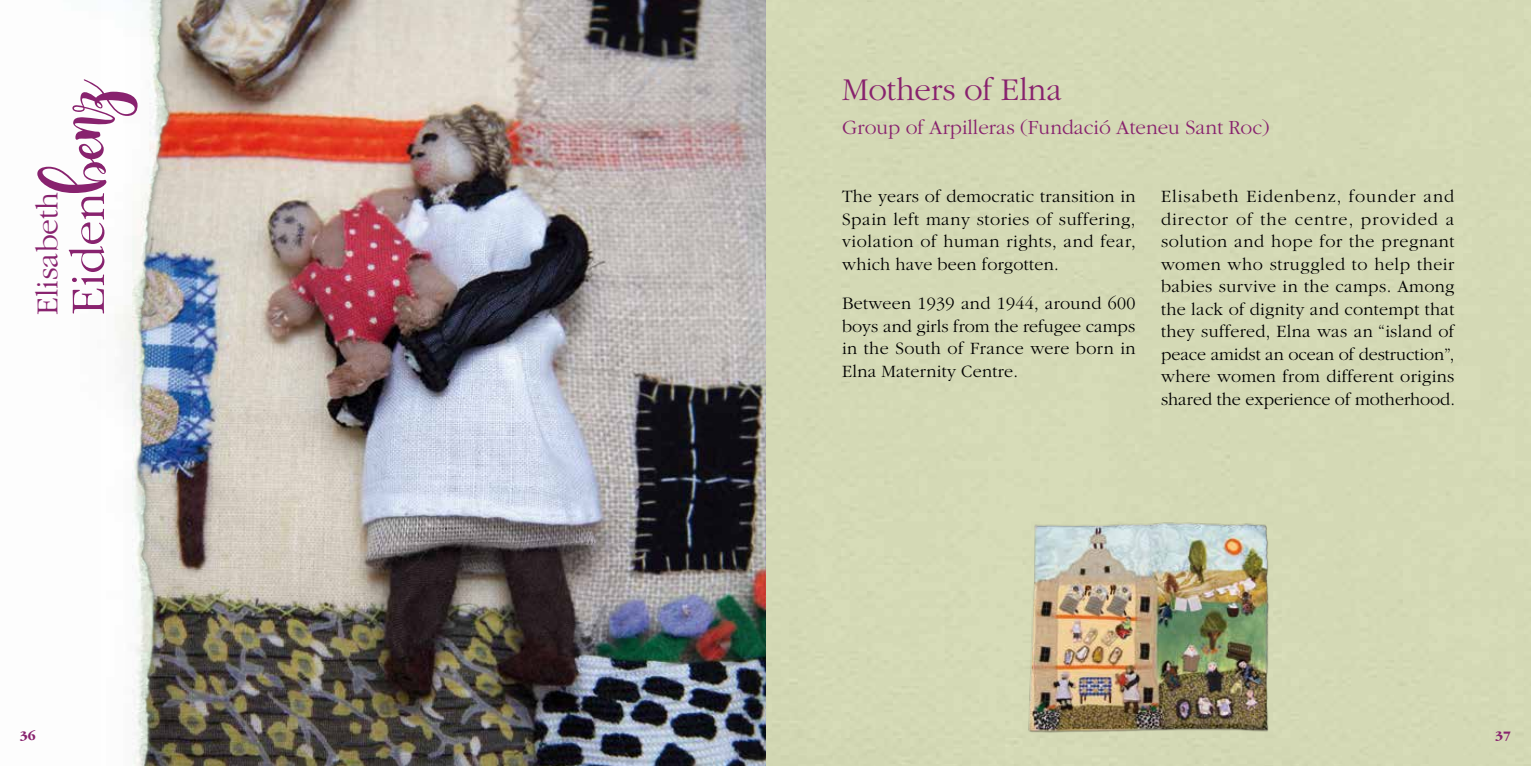
<style>
.page{position:relative;width:1531px;height:766px;background:#fff}
.page>*{position:absolute;margin:0;border:0;box-sizing:border-box;transform-origin:0 0}
.t1{font:300 50.1px "ITC Garamond Std";color:#88226e}
.t2{font:300 33px "ITC Garamond Std";color:#88226e}
.t3{font:300 31.8px "ITC Garamond Std";color:#88226e}
.t4{font:300 21px "ITC Garamond Std";color:#88226e}
.t5{font:300 18px/22.5px "ITC Garamond Std";letter-spacing:.015em;color:#000;text-align:justify}
.t6{font:700 13.5px "ITC Garamond Std";color:#88226e}
.s1{font-family:"Magnolia Sky";font-weight:400}
</style>
<div class="page">
<div style="left:765px;top:0;width:766px;height:765px;background:#d4d9b5"></div>
<img style="left:247px;top:0;width:518px;height:765px">
<img style="left:115px;top:0;width:132px;height:765px">
<img style="left:1021px;top:513px;width:259px;height:227px">
<h1 class="t1" style="left:61px;top:315px;width:246px;rotate:-90deg">Eiden<span class="s1">benz</span></h1>
<h3 class="t3" style="left:30px;top:315px;width:124px;rotate:-90deg">Elisabeth</h3>
<h2 class="t2" style="left:842px;top:72px;width:222px">Mothers of Elna</h2>
<p class="t4" style="left:842px;top:116px;width:429px">Group of Arpilleras (Fundació Ateneu Sant Roc)</p>
<p class="t5" style="left:842px;top:185px;width:295px">The years of democratic transition in Spain left many stories of suffering, violation of human rights, and fear, which have been forgotten.</p>
<p class="t5" style="left:842px;top:292px;width:295px">Between 1939 and 1944, around 600 boys and girls from the refugee camps in the South of France were born in Elna Maternity Centre.</p>
<p class="t5" style="left:1161px;top:185px;width:296px">Elisabeth Eidenbenz, founder and director of the centre, provided a solution and hope for the pregnant women who struggled to help their babies survive in the camps. Among the lack of dignity and contempt that they suffered, Elna was an “island of peace amidst an ocean of destruction”, where women from different origins shared the experience of motherhood.</p>
<p class="t6" style="left:20px;top:727px;width:17px">36</p>
<p class="t6" style="left:1495px;top:727px;width:17px">37</p>
</div>
